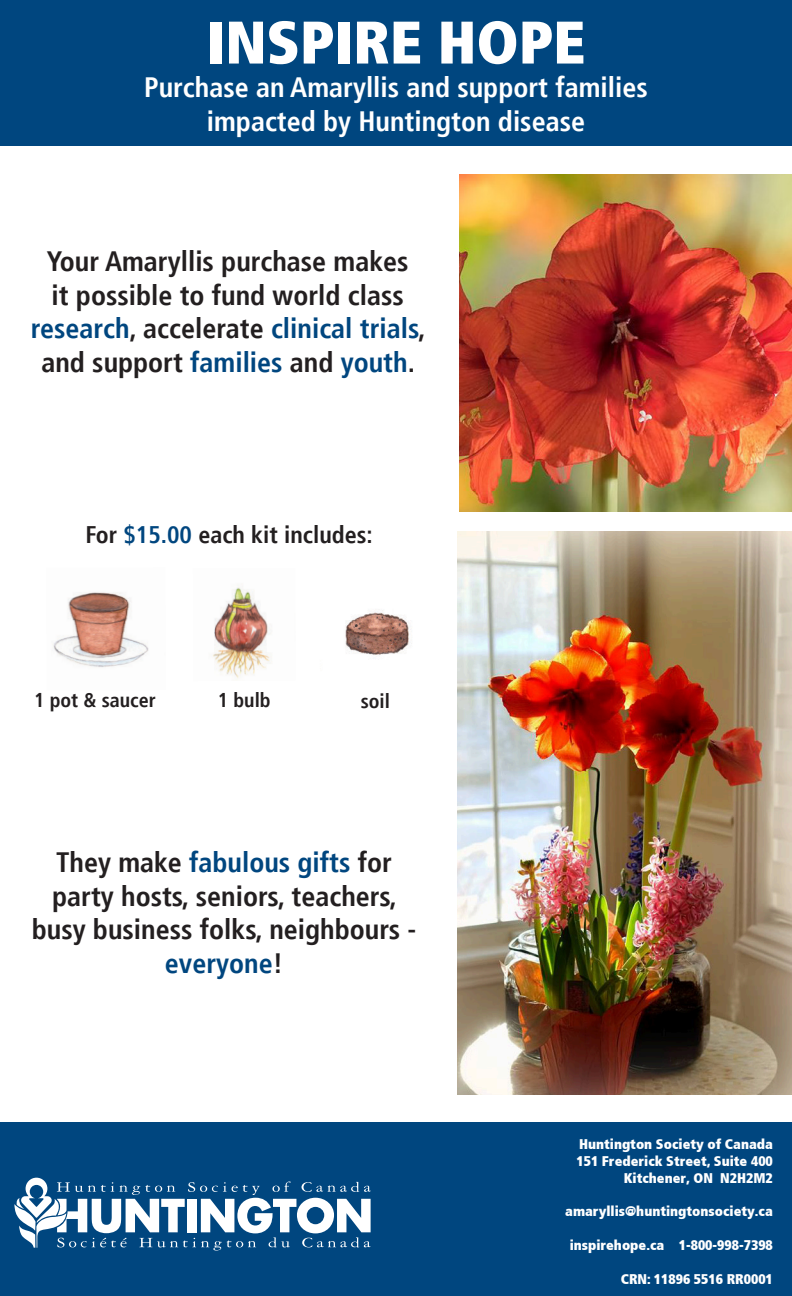
<style>
.page{position:relative;width:792px;height:1296px;background:#fff}
.page>*{position:absolute;margin:0;border:0;box-sizing:border-box;transform-origin:0 0}
.t1{font:900 condensed 60px "Frutiger";color:#fff}
.t2{font:700 condensed 28px/33.6px "Frutiger";color:#231f20;text-align:center}
.t3{font:700 condensed 28px "Frutiger";color:#fff}
.t4{font:700 condensed 24px "Frutiger";color:#231f20}
.t5{font:700 condensed 20px "Frutiger";color:#231f20}
.t6{font:900 condensed 14px "Frutiger";color:#fff}
.s1{color:#00467f}
</style>
<div class="page">
<img style="left:459px;top:175px;width:333px;height:336px">
<div style="left:0;top:1122px;width:792px;height:174px;background:#00467f"></div>
<svg style="left:14px;top:1178px;width:357px;height:73px"></svg>
<div style="left:0;top:0;width:792px;height:146px;background:#00467f"></div>
<img style="left:458px;top:531px;width:334px;height:563px">
<img style="left:53px;top:592px;width:96px;height:76px">
<img style="left:212px;top:586px;width:59px;height:93px">
<img style="left:345px;top:610px;width:64px;height:45px">
<p class="t1" style="left:207px;top:6px;width:380px">INSPIRE HOPE</p>
<p class="t3" style="left:144px;top:71px;width:505px">Purchase an Amaryllis and support families</p>
<p class="t3" style="left:207px;top:104px;width:380px">impacted by Huntington disease</p>
<p class="t2" style="left:31px;top:245px;width:397px">Your Amaryllis purchase makes<br>it possible to fund world class <span class="s1">research</span>, accelerate <span class="s1">clinical trials</span>, and support <span class="s1">families</span> and <span class="s1">youth</span>.</p>
<p class="t4" style="left:85px;top:521px;width:289px">For <span class="s1">$15.00</span> each kit includes:</p>
<p class="t5" style="left:34px;top:688px;width:123px">1 pot &amp; saucer</p>
<p class="t5" style="left:218px;top:688px;width:54px">1 bulb</p>
<p class="t5" style="left:361px;top:689px;width:31px">soil</p>
<p class="t2" style="left:32px;top:846px;width:386px">They make <span class="s1">fabulous gifts</span> for party hosts, seniors, teachers, busy business folks, neighbours - <span class="s1">everyone</span>!</p>
<p class="t6" style="left:579px;top:1136px;width:195px">Huntington Society of Canada</p>
<p class="t6" style="left:577px;top:1153px;width:198px">151 Frederick Street, Suite 400</p>
<p class="t6" style="left:624px;top:1169px;width:151px">Kitchener, ON N2H2M2</p>
<p class="t6" style="left:565px;top:1203px;width:209px">amaryllis@huntingtonsociety.ca</p>
<p class="t6" style="left:570px;top:1237px;width:205px">inspirehope.ca 1-800-998-7398</p>
<p class="t6" style="left:621px;top:1270px;width:154px">CRN: 11896 5516 RR0001</p>
</div>
